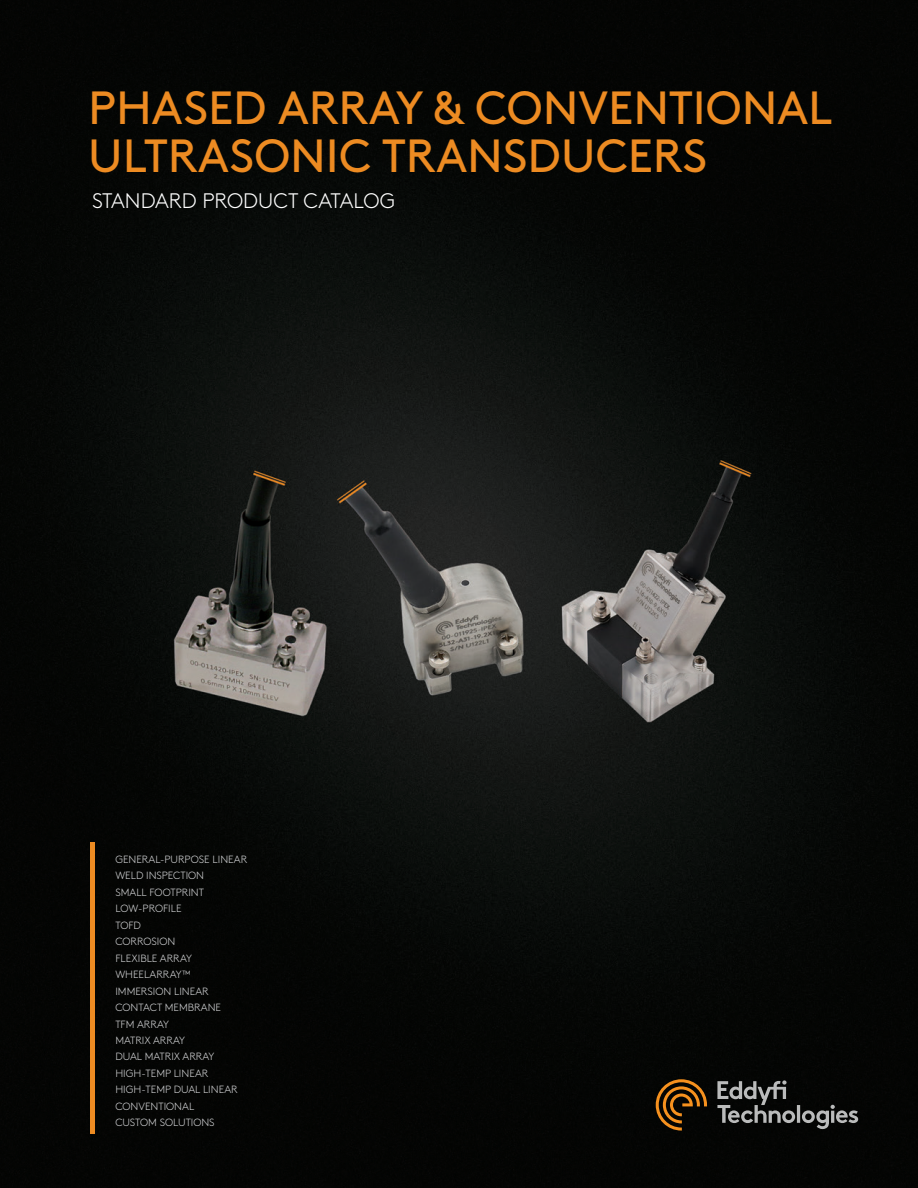
<style>
.page{position:relative;width:918px;height:1188px;background:#fff}
.page>*{position:absolute;margin:0;border:0;box-sizing:border-box;transform-origin:0 0}
.t1{font:46.5px/48px "Brown Std";color:#ed8b22}
.t2{font:300 21px "Brown Std";color:#fff}
.t3{font:300 10.5px/16.5px "Brown Std";color:#d1d2d4}
</style>
<div class="page">
<img style="left:0;top:0;width:918px;height:1188px">
<hr style="left:91px;top:842px;width:4px;height:292px;background:#ed8b22">
<svg style="left:656px;top:1079px;width:51px;height:52px"></svg>
<svg style="left:717px;top:1080px;width:141px;height:49px"></svg>
<h1 class="t1" style="left:88px;top:84px;width:746px">PHASED ARRAY &amp; CONVENTIONAL<br>ULTRASONIC TRANSDUCERS</h1>
<h2 class="t2" style="left:92px;top:189px;width:305px">STANDARD PRODUCT CATALOG</h2>
<p class="t3" style="left:115px;top:851px;width:133px">GENERAL-PURPOSE LINEAR<br>WELD INSPECTION<br>SMALL FOOTPRINT<br>LOW-PROFILE<br>TOFD<br>CORROSION<br>FLEXIBLE ARRAY<br>WHEELARRAY™<br>IMMERSION LINEAR<br>CONTACT MEMBRANE<br>TFM ARRAY<br>MATRIX ARRAY<br>DUAL MATRIX ARRAY<br>HIGH-TEMP LINEAR<br>HIGH-TEMP DUAL LINEAR<br>CONVENTIONAL<br>CUSTOM SOLUTIONS</p>
</div>
